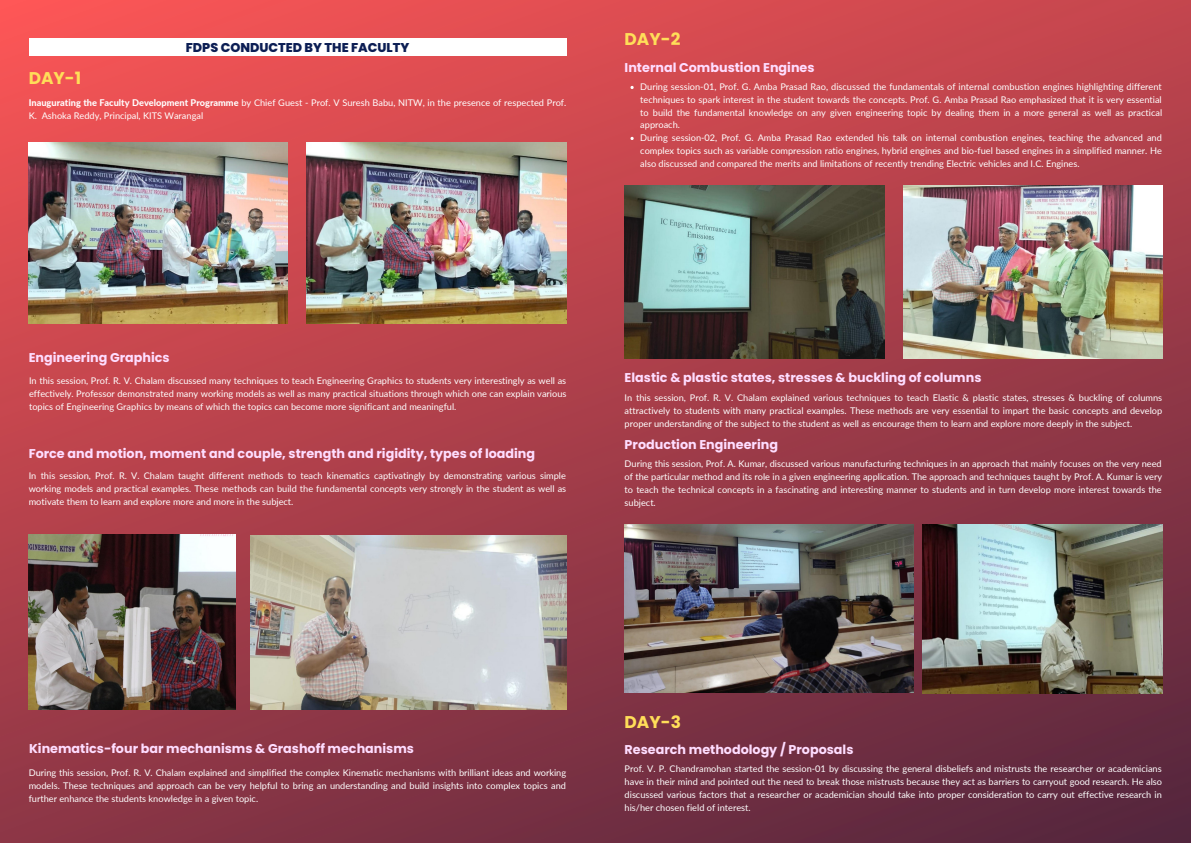
<style>
.page{position:relative;width:1191px;height:843px;background:#fff}
.page>*{position:absolute;margin:0;border:0;box-sizing:border-box;transform-origin:0 0}
.t1{font:700 17px "Poppins";color:#ffde59}
.t2{font:700 12.7px "Poppins";color:#feddff}
.t3{font:800 12.7px "Poppins";color:#0c1e54}
.t4{font:9.2px/12.7px "Lato";color:#fff;text-align:justify}
.s1{font-weight:800}
</style>
<div class="page">
<img style="left:0;top:0;width:1190px;height:842px">
<div style="left:29px;top:38px;width:537px;height:17px;background:#fff"></div>
<img style="left:29px;top:534px;width:207px;height:175px">
<img style="left:250px;top:535px;width:316px;height:174px">
<img style="left:306px;top:142px;width:260px;height:181px">
<img style="left:29px;top:142px;width:258px;height:181px">
<img style="left:624px;top:185px;width:260px;height:173px">
<img style="left:903px;top:185px;width:259px;height:173px">
<img style="left:624px;top:524px;width:289px;height:168px">
<img style="left:922px;top:524px;width:239px;height:169px">
<h1 class="t1" style="left:29px;top:66px;width:54px">DAY-1</h1>
<h2 class="t3" style="left:186px;top:38px;width:225px">FDPS CONDUCTED BY THE FACULTY</h2>
<p class="t4" style="left:29px;top:96px;width:539px"><span class="s1">Inaugurating the Faculty Development Programme</span> by Chief Guest - Prof. V Suresh Babu, NITW, in the presence of respected Prof.<br>K. Ashoka Reddy, Principal, KITS Warangal</p>
<h1 class="t1" style="left:624px;top:27px;width:57px">DAY-2</h1>
<h2 class="t2" style="left:624px;top:58px;width:191px">Internal Combustion Engines</h2>
<p class="t4" style="left:640px;top:80px;width:523px;text-align:left">During session-01, Prof. G. Amba Prasad Rao, discussed the fundamentals of internal combustion engines highlighting different techniques to spark interest in the student towards the concepts. Prof. G. Amba Prasad Rao emphasized that it is very essential to build the fundamental knowledge on any given engineering topic by dealing them in a more general as well as practical approach.<br>During session-02, Prof. G. Amba Prasad Rao extended his talk on internal combustion engines, teaching the advanced and complex topics such as variable compression ratio engines, hybrid engines and bio-fuel based engines in a simplified manner. He also discussed and compared the merits and limitations of recently trending Electric vehicles and I.C. Engines.</p>
<h2 class="t2" style="left:29px;top:349px;width:142px">Engineering Graphics</h2>
<p class="t4" style="left:29px;top:374px;width:539px">In this session, Prof. R. V. Chalam discussed many techniques to teach Engineering Graphics to students very interestingly as well as effectively. Professor demonstrated many working models as well as many practical situations through which one can explain various topics of Engineering Graphics by means of which the topics can become more significant and meaningful.</p>
<h2 class="t2" style="left:29px;top:444px;width:508px">Force and motion, moment and couple, strength and rigidity, types of loading</h2>
<p class="t4" style="left:29px;top:469px;width:539px">In this session, Prof. R. V. Chalam taught different methods to teach kinematics captivatingly by demonstrating various simple working models and practical examples. These methods can build the fundamental concepts very strongly in the student as well as motivate them to learn and explore more and more in the subject.</p>
<h2 class="t2" style="left:624px;top:369px;width:358px">Elastic &amp; plastic states, stresses &amp; buckling of columns</h2>
<p class="t4" style="left:624px;top:391px;width:539px">In this session, Prof. R. V. Chalam explained various techniques to teach Elastic &amp; plastic states, stresses &amp; buckling of columns attractively to students with many practical examples. These methods are very essential to impart the basic concepts and develop proper understanding of the subject to the student as well as encourage them to learn and explore more deeply in the subject.</p>
<h2 class="t2" style="left:624px;top:435px;width:155px">Production Engineering</h2>
<p class="t4" style="left:624px;top:457px;width:539px">During this session, Prof. A. Kumar, discussed various manufacturing techniques in an approach that mainly focuses on the very need of the particular method and its role in a given engineering application. The approach and techniques taught by Prof. A. Kumar is very to teach the technical concepts in a fascinating and interesting manner to students and in turn develop more interest towards the subject.</p>
<h2 class="t2" style="left:29px;top:739px;width:386px">Kinematics-four bar mechanisms &amp; Grashoff mechanisms</h2>
<p class="t4" style="left:29px;top:766px;width:539px">During this session, Prof. R. V. Chalam explained and simplified the complex Kinematic mechanisms with brilliant ideas and working models. These techniques and approach can be very helpful to bring an understanding and build insights into complex topics and further enhance the students knowledge in a given topic.</p>
<h1 class="t1" style="left:624px;top:710px;width:58px">DAY-3</h1>
<h2 class="t2" style="left:624px;top:740px;width:230px">Research methodology / Proposals</h2>
<p class="t4" style="left:624px;top:762px;width:539px">Prof. V. P. Chandramohan started the session-01 by discussing the general disbeliefs and mistrusts the researcher or academicians have in their mind and pointed out the need to break those mistrusts because they act as barriers to carryout good research. He also discussed various factors that a researcher or academician should take into proper consideration to carry out effective research in his/her chosen field of interest.</p>
</div>
